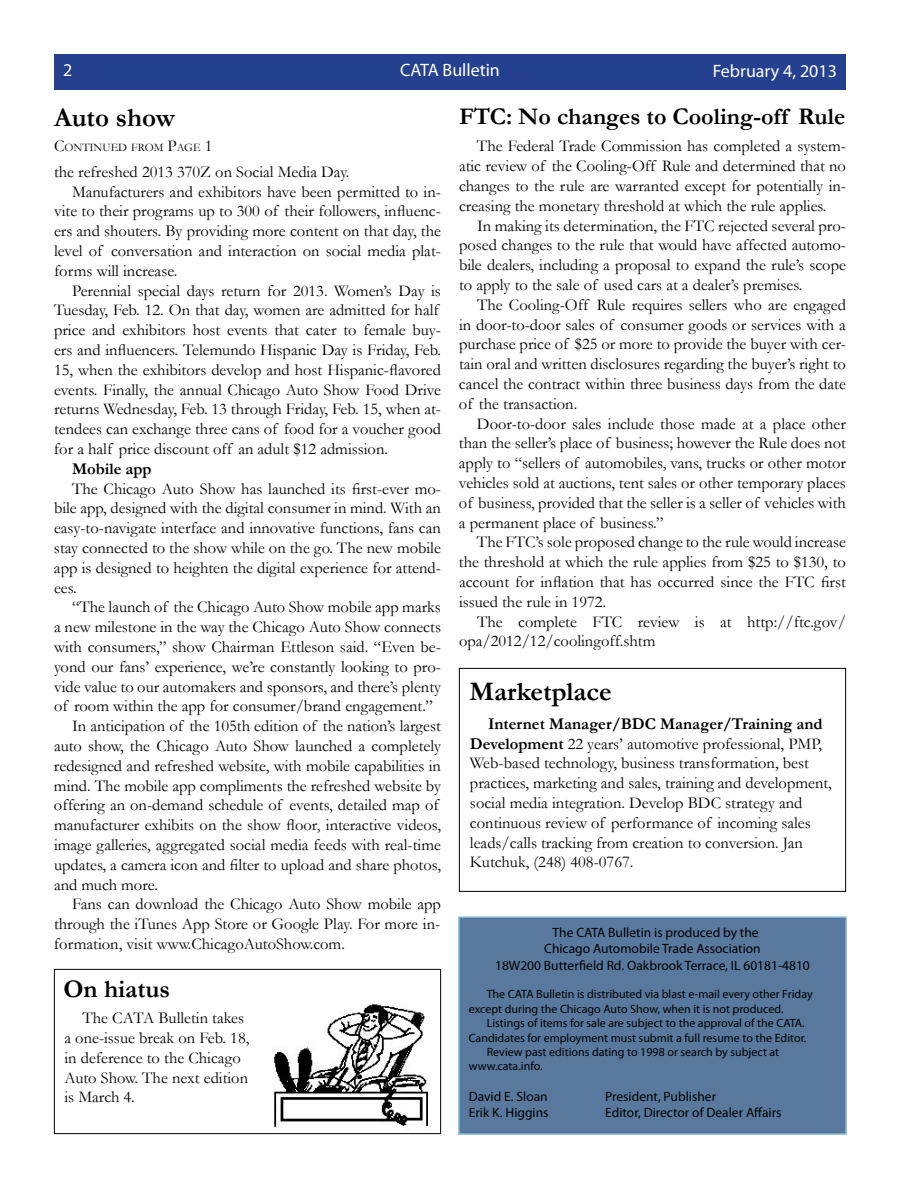
<style>
.page{position:relative;width:918px;height:1188px;background:#fff}
.page>*{position:absolute;margin:0;border:0;box-sizing:border-box;transform-origin:0 0}
.t1{font:700 27px "Garamond";color:#000}
.t2{font:700 25.5px "Garamond";color:#000}
.t3{font:700 24px "Garamond";color:#000}
.t4{font:18px "Myriad Pro";color:#fff}
.t5{font:16.5px/19.8px "Garamond";color:#000;text-align:justify}
.t6{font:700 16.5px "Garamond";color:#000}
.t7{font:13.5px/16.2px "Myriad Pro";color:#000;text-align:center}
.t8{font:12px/14.4px "Myriad Pro";color:#000}
.t9{font:11.55px "Garamond";color:#000}
.s1{font-size:16.5px}
.s2{font-weight:700}
</style>
<div class="page">
<div style="left:459px;top:668px;width:387px;height:224px;border:1px solid #000"></div>
<img style="left:258px;top:968px;width:184px;height:167px">
<div style="left:54px;top:969px;width:387px;height:165px;border:1px solid #000"></div>
<div style="left:459px;top:917px;width:387px;height:217px;background:#58799d"></div>
<div style="left:458px;top:916px;width:389px;height:219px;border:2px solid #7ab6d9"></div>
<div style="left:54px;top:54px;width:792px;height:36px;background:#24408f"></div>
<p class="t4" style="left:63px;top:58px;width:11px">2</p>
<p class="t4" style="left:400px;top:58px;width:101px">CATA Bulletin</p>
<p class="t4" style="left:713px;top:59px;width:126px">February 4, 2013</p>
<h1 class="t1" style="left:54px;top:99px;width:122px">Auto show</h1>
<p class="t9" style="left:54px;top:139px;width:160px"><span class="s1">C</span>ontinued from <span class="s1">P</span>age <span class="s1">1</span></p>
<p class="t5" style="left:54px;top:161px;width:297px">the refreshed 2013 370Z on Social Media Day.</p>
<p class="t5" style="left:72px;top:181px;width:371px">Manufacturers and exhibitors have been permitted to in-</p>
<p class="t5" style="left:54px;top:201px;width:389px">vite to their programs up to 300 of their followers, influenc-</p>
<p class="t5" style="left:54px;top:221px;width:389px">ers and shouters. By providing more content on that day, the</p>
<p class="t5" style="left:54px;top:240px;width:389px">level of conversation and interaction on social media plat-</p>
<p class="t5" style="left:54px;top:260px;width:125px">forms will increase.</p>
<p class="t5" style="left:72px;top:280px;width:371px">Perennial special days return for 2013. Women’s Day is</p>
<p class="t5" style="left:54px;top:300px;width:386px">Tuesday, Feb. 12. On that day, women are admitted for half</p>
<p class="t5" style="left:54px;top:320px;width:389px">price and exhibitors host events that cater to female buy-</p>
<p class="t5" style="left:54px;top:339px;width:389px">ers and influencers. Telemundo Hispanic Day is Friday, Feb.</p>
<p class="t5" style="left:54px;top:359px;width:388px">15, when the exhibitors develop and host Hispanic-flavored</p>
<p class="t5" style="left:54px;top:379px;width:389px">events. Finally, the annual Chicago Auto Show Food Drive</p>
<p class="t5" style="left:54px;top:399px;width:389px">returns Wednesday, Feb. 13 through Friday, Feb. 15, when at-</p>
<p class="t5" style="left:54px;top:419px;width:389px">tendees can exchange three cans of food for a voucher good</p>
<p class="t5" style="left:54px;top:438px;width:336px">for a half price discount off an adult $12 admission.</p>
<p class="t6" style="left:72px;top:457px;width:81px">Mobile app</p>
<p class="t5" style="left:54px;top:478px;width:389px;text-indent:18px">The Chicago Auto Show has launched its first-ever mo&shy;bile app, designed with the digital consumer in mind. With an easy-to-navigate interface and innovative functions, fans can stay connected to the show while on the go. The new mobile app is designed to heighten the digital experience for attend&shy;ees.</p>
<p class="t5" style="left:72px;top:597px;width:370px">“The launch of the Chicago Auto Show mobile app marks</p>
<p class="t5" style="left:54px;top:617px;width:389px">a new milestone in the way the Chicago Auto Show connects</p>
<p class="t5" style="left:54px;top:636px;width:388px">with consumers,” show Chairman Ettleson said. “Even be-</p>
<p class="t5" style="left:54px;top:656px;width:389px">yond our fans’ experience, we’re constantly looking to pro-</p>
<p class="t5" style="left:54px;top:676px;width:389px">vide value to our automakers and sponsors, and there’s plenty</p>
<p class="t5" style="left:54px;top:696px;width:380px">of room within the app for consumer/brand engagement.”</p>
<p class="t5" style="left:72px;top:716px;width:371px">In anticipation of the 105th edition of the nation’s largest</p>
<p class="t5" style="left:54px;top:735px;width:389px">auto show, the Chicago Auto Show launched a completely</p>
<p class="t5" style="left:54px;top:755px;width:388px">redesigned and refreshed website, with mobile capabilities in</p>
<p class="t5" style="left:54px;top:775px;width:389px">mind. The mobile app compliments the refreshed website by</p>
<p class="t5" style="left:54px;top:795px;width:386px">offering an on-demand schedule of events, detailed map of</p>
<p class="t5" style="left:54px;top:815px;width:389px">manufacturer exhibits on the show floor, interactive videos,</p>
<p class="t5" style="left:54px;top:834px;width:389px">image galleries, aggregated social media feeds with real-time</p>
<p class="t5" style="left:54px;top:854px;width:388px">updates, a camera icon and filter to upload and share photos,</p>
<p class="t5" style="left:54px;top:874px;width:106px">and much more.</p>
<p class="t5" style="left:72px;top:894px;width:371px">Fans can download the Chicago Auto Show mobile app</p>
<p class="t5" style="left:54px;top:914px;width:388px">through the iTunes App Store or Google Play. For more in-</p>
<p class="t5" style="left:54px;top:933px;width:292px">formation, visit www.ChicagoAutoShow.com.</p>
<h2 class="t2" style="left:63px;top:972px;width:108px">On hiatus</h2>
<p class="t5" style="left:64px;top:1008px;width:186px;text-align:left;text-indent:18px">The CATA Bulletin takes a one-issue break on Feb. 18, in deference to the Chicago<br>Auto Show. The next edition is March 4.</p>
<h3 class="t3" style="left:459px;top:100px;width:388px">FTC: No changes to Cooling-off Rule</h3>
<p class="t5" style="left:459px;top:136px;width:389px;text-indent:18px">The Federal Trade Commission has completed a system&shy;atic review of the Cooling-Off Rule and determined that no changes to the rule are warranted except for potentially in&shy;creasing the monetary threshold at which the rule applies.</p>
<p class="t5" style="left:459px;top:215px;width:389px;text-indent:18px">In making its determination, the FTC rejected several pro&shy;posed changes to the rule that would have affected automo&shy;bile dealers, including a proposal to expand the rule’s scope to apply to the sale of used cars at a dealer’s premises.</p>
<p class="t5" style="left:459px;top:294px;width:389px;text-indent:18px">The Cooling-Off Rule requires sellers who are engaged in door-to-door sales of consumer goods or services with a purchase price of $25 or more to provide the buyer with cer&shy;tain oral and written disclosures regarding the buyer’s right to cancel the contract within three business days from the date of the transaction.</p>
<p class="t5" style="left:459px;top:413px;width:389px;text-indent:18px">Door-to-door sales include those made at a place other than the seller’s place of business; however the Rule does not apply to “sellers of automobiles, vans, trucks or other motor vehicles sold at auctions, tent sales or other temporary places of business, provided that the seller is a seller of vehicles with a permanent place of business.”</p>
<p class="t5" style="left:459px;top:532px;width:389px;text-indent:18px">The FTC’s sole proposed change to the rule would increase the threshold at which the rule applies from $25 to $130, to account for inflation that has occurred since the FTC first issued the rule in 1972.</p>
<p class="t5" style="left:459px;top:611px;width:388px;text-indent:18px">The complete FTC review is at http://ftc.gov/ opa/2012/12/coolingoff.shtm</p>
<h1 class="t1" style="left:470px;top:673px;width:144px">Marketplace</h1>
<p class="t5" style="left:470px;top:713px;width:363px;text-align:left;text-indent:18px"><span class="s2">Internet Manager/BDC Manager/Training and Development</span> 22 years’ automotive professional, PMP, Web-based technology, business transformation, best practices, marketing and sales, training and development, social media integration. Develop BDC strategy and continuous review of performance of incoming sales leads/calls tracking from creation to conversion. Jan Kutchuk, (248) 408-0767.</p>
<p class="t7" style="left:495px;top:924px;width:316px">The CATA Bulletin is produced by the<br>Chicago Automobile Trade Association<br>18W200 Butterfield Rd. Oakbrook Terrace, IL 60181-4810</p>
<p class="t8" style="left:469px;top:987px;width:345px;text-indent:18px">The CATA Bulletin is distributed via blast e-mail every other Friday except during the Chicago Auto Show, when it is not produced.</p>
<p class="t8" style="left:487px;top:1016px;width:319px">Listings of items for sale are subject to the approval of the CATA.</p>
<p class="t8" style="left:469px;top:1030px;width:339px">Candidates for employment must submit a full resume to the Editor.</p>
<p class="t8" style="left:487px;top:1045px;width:294px">Review past editions dating to 1998 or search by subject at</p>
<p class="t8" style="left:469px;top:1059px;width:75px">www.cata.info.</p>
<p class="t7" style="left:469px;top:1088px;width:81px">David E. Sloan</p>
<p class="t7" style="left:605px;top:1088px;width:112px">President, Publisher</p>
<p class="t7" style="left:469px;top:1104px;width:81px">Erik K. Higgins</p>
<p class="t7" style="left:605px;top:1104px;width:178px">Editor, Director of Dealer Affairs</p>
</div>
